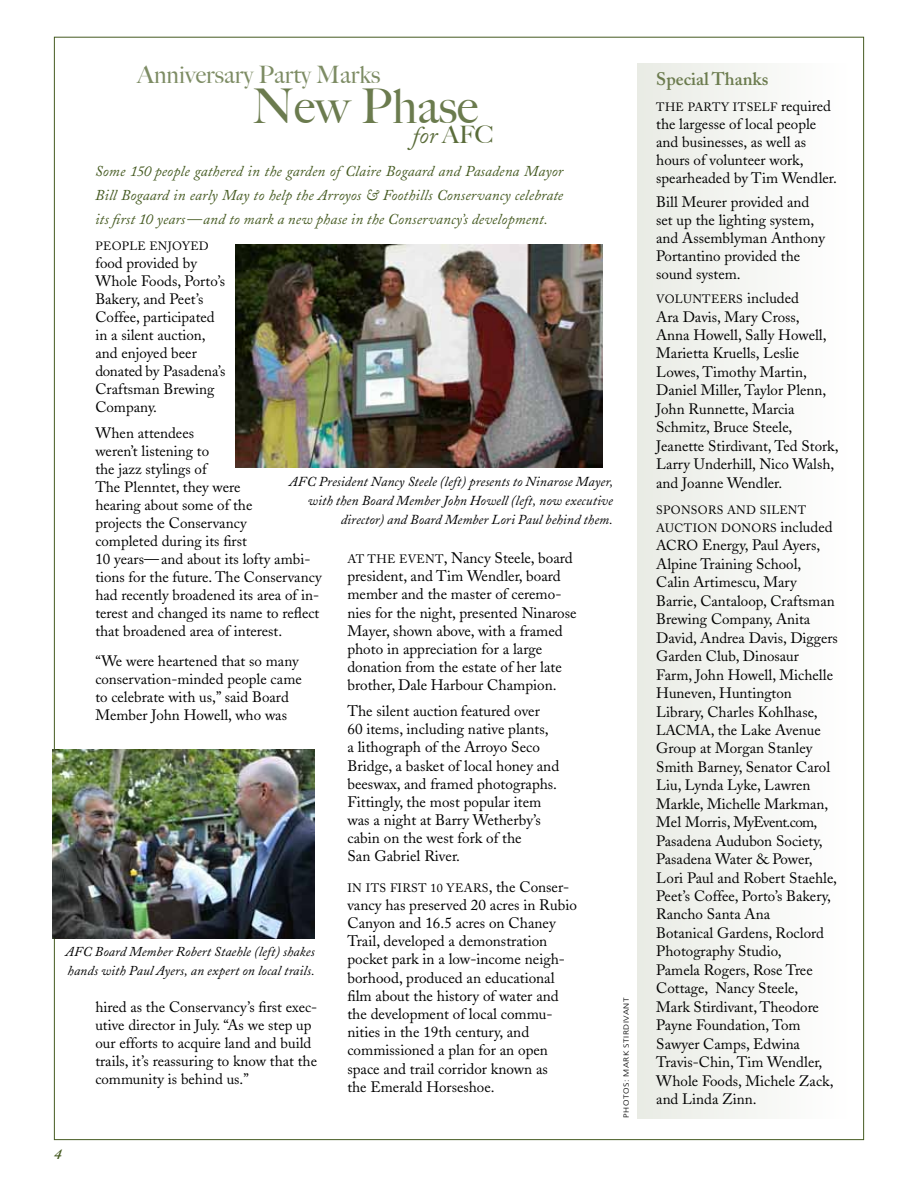
<style>
.page{position:relative;width:918px;height:1188px;background:#fff}
.page>*{position:absolute;margin:0;border:0;box-sizing:border-box;transform-origin:0 0}
.t1{font:500 48px "Big Caslon";color:#6b7b4e}
.t2{font:500 24px "Big Caslon";color:#7d8c64}
.t3{font:italic 24px "Adobe Caslon";color:#5a6c3a}
.t4{font:600 18px "Adobe Caslon";color:#6b7b4e}
.t5{font:15.15px/18.1px "Adobe Caslon";color:#000}
.t6{font:15px/18.5px "Adobe Caslon";color:#000}
.t7{font:italic 15px/24px "Adobe Caslon";letter-spacing:.01em;color:#455a21;text-align:justify}
.t8{font:italic 600 15px "Adobe Caslon";color:#455a21}
.t9{font:italic 13.65px/18.9px "Adobe Caslon";letter-spacing:.005em;color:#000;text-align:right}
.t10{font:italic 13.5px/18.8px "Adobe Caslon";letter-spacing:.01em;color:#000}
.t11{font:12.15px "Adobe Caslon";letter-spacing:.33em;color:#000}
.t12{font:12px "Adobe Caslon";letter-spacing:.31em;color:#000}
.t13{font:12px/18.5px "Adobe Caslon";letter-spacing:.365em;color:#000}
.t14{font:300 7.5px "Frutiger";color:#000;scale:1.2 1}
.s1{font-size:15px}
.s2{font-size:14.25px}
.s3{font-family:"Big Caslon";font-weight:500;font-style:normal}
.s4{font-size:12.15px}
.s5{font-size:15.15px}
</style>
<div class="page">
<div style="left:638px;top:63px;width:214px;height:1056px;background:#f4f5f2"></div>
<img style="left:235px;top:245px;width:367px;height:223px">
<img style="left:53px;top:750px;width:262px;height:189px">
<h2 class="t2" style="left:137px;top:60px;width:244px">Anniversary Party Marks</h2>
<p class="t4" style="left:656px;top:68px;width:114px">Special Thanks</p>
<p class="t12" style="left:656px;top:100px;width:176px">The party it self <span class="s1">required</span></p>
<p class="t6" style="left:656px;top:115px;width:182px;line-height:18px">the largesse of local people and businesses, as well as hours of volunteer work, spearheaded by Tim Wendler.</p>
<p class="t6" style="left:656px;top:193px;width:171px;line-height:18px">Bill Meurer provided and set up the lighting system, and Assemblyman Anthony<br>Portantino provided the sound system.</p>
<p class="t12" style="left:656px;top:292px;width:144px">Volunteers <span class="s1">included</span></p>
<p class="t6" style="left:656px;top:307px;width:184px">Ara Davis, Mary Cross,<br>Anna Howell, Sally Howell,<br>Marietta Kruells, Leslie<br>Lowes, Timothy Martin,<br>Daniel Miller, Taylor Plenn,<br>John Runnette, Marcia<br>Schmitz, Bruce Steele,<br>Jeanette Stirdivant, Ted Stork,<br>Larry Underhill, Nico Walsh, and Joanne Wendler.</p>
<p class="t13" style="left:656px;top:500px;width:178px">Sponsors and Silent<br>Auction Donors <span class="s1">included</span></p>
<p class="t6" style="left:656px;top:536px;width:183px"><span class="s2">ACRO</span> Energy, Paul Ayers,<br>Alpine Training School,<br>Calin Artimescu, Mary<br>Barrie, Cantaloop, Craftsman<br>Brewing Company, Anita<br>David, Andrea Davis, Diggers<br>Garden Club, Dinosaur<br>Farm, John Howell, Michelle<br>Huneven, Huntington<br>Library, Charles Kohlhase,<br><span class="s2">LACMA</span>, the Lake Avenue<br>Group at Morgan Stanley<br>Smith Barney, Senator Carol<br>Liu, Lynda Lyke, Lawren<br>Markle, Michelle Markman,<br>Mel Morris, MyEvent.com,<br>Pasadena Audubon Society,<br>Pasadena Water &amp; Power,<br>Lori Paul and Robert Staehle,<br>Peet’s Coffee, Porto’s Bakery,<br>Rancho Santa Ana<br>Botanical Gardens, Roclord<br>Photography Studio,<br>Pamela Rogers, Rose Tree<br>Cottage, Nancy Steele,<br>Mark Stirdivant, Theodore<br>Payne Foundation, Tom<br>Sawyer Camps, Edwina<br>Travis-Chin, Tim Wendler,<br>Whole Foods, Michele Zack, and Linda Zinn.</p>
<h1 class="t1" style="left:252px;top:78px;width:227px">New Phase</h1>
<h2 class="t3" style="left:412px;top:122px;width:83px">for <span class="s3">AFC</span></h2>
<p class="t7" style="left:95px;top:160px;width:470px">Some 150 people gathered in the garden of Claire Bogaard and Pasadena Mayor Bill Bogaard in early May to help the Arroyos &amp; Foothills Conservancy celebrate its first 10 years—and to mark a new phase in the Conservancy’s development.</p>
<p class="t12" style="left:95px;top:239px;width:115px">People enjoyed</p>
<p class="t6" style="left:95px;top:254px;width:132px;line-height:18px">food provided by<br>Whole Foods, Porto’s<br>Bakery, and Peet’s<br>Coffee, participated in a silent auction, and enjoyed beer donated by Pasadena’s<br>Craftsman Brewing<br>Company.</p>
<p class="t6" style="left:95px;top:424px;width:228px;line-height:18px">When attendees<br>weren’t listening to<br>the jazz stylings of<br>The Plenntet, they were<br>hearing about some of the<br>projects the Conservancy<br>completed during its first<br>10 years— and about its lofty ambi&shy;tions for the future. The Conservancy had recently broadened its area of in&shy;terest and changed its name to reflect that broadened area of interest.</p>
<p class="t6" style="left:95px;top:652px;width:208px;line-height:18px">“We were heartened that so many conservation-minded people came to celebrate with us,” said Board<br>Member John Howell, who was</p>
<p class="t9" style="left:289px;top:473px;width:325px">AFC President Nancy Steele (left) presents to Ninarose Mayer, with then Board Member John Howell (left, now executive director) and Board Member Lori Paul behind them.</p>
<p class="t5" style="left:347px;top:549px;width:231px"><span class="s4">At the event</span> , Nancy Steele, board president, and Tim Wendler, board member and the master of ceremo&shy;nies for the night, presented Ninarose Mayer, shown above, with a framed photo in appreciation for a large donation from the estate of her late brother, Dale Harbour Champion.</p>
<p class="t5" style="left:347px;top:702px;width:213px">The silent auction featured over<br>60 items, including native plants,<br>a lithograph of the Arroyo Seco<br>Bridge, a basket of local honey and beeswax, and framed photographs.<br>Fittingly, the most popular item was a night at Barry Wetherby’s cabin on the west fork of the<br>San Gabriel River.</p>
<p class="t11" style="left:347px;top:880px;width:223px">In it s first 10 years<span class="s5">, the Conser-</span></p>
<p class="t5" style="left:347px;top:896px;width:231px">vancy has preserved 20 acres in Rubio Canyon and 16.5 acres on Chaney Trail, developed a demonstration pocket park in a low-income neigh&shy;borhood, produced an educational film about the history of water and the development of local commu&shy;nities in the 19th century, and commissioned a plan for an open space and trail corridor known as</p>
<p class="t6" style="left:347px;top:1077px;width:149px">the Emerald Horseshoe.</p>
<p class="t10" style="left:65px;top:943px;width:251px">AFC Board Member Robert Staehle (left) shakes hands with Paul Ayers, an expert on local trails.</p>
<p class="t14" style="left:622px;top:1118px;width:101px;rotate:-90deg">PHOTOS: mark stirdivant</p>
<p class="t6" style="left:95px;top:998px;width:223px;line-height:18px">hired as the Conservancy’s first exec&shy;utive director in July. “As we step up our efforts to acquire land and build trails, it’s reassuring to know that the community is behind us.”</p>
<p class="t8" style="left:54px;top:1146px;width:9px">4</p>
</div>
